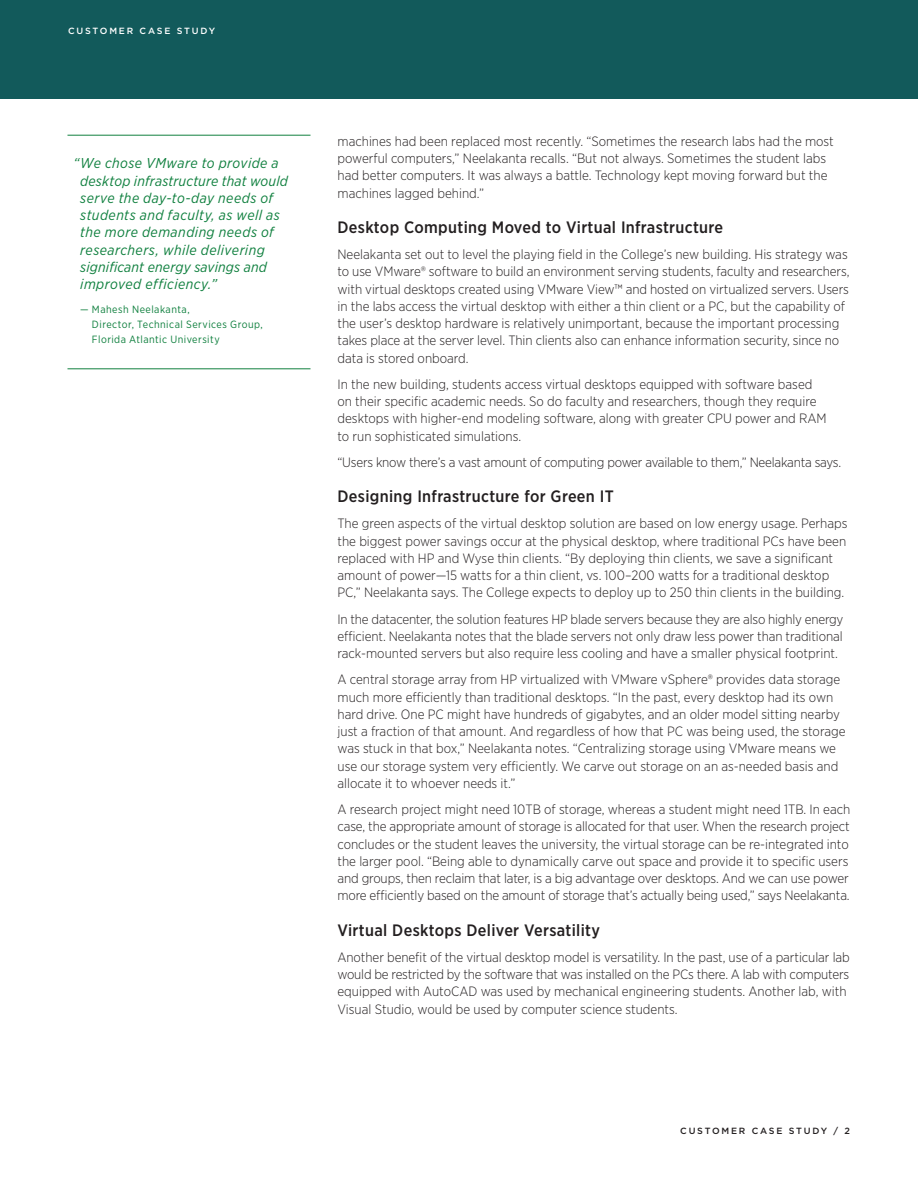
<style>
.page{position:relative;width:918px;height:1188px;background:#fff}
.page>*{position:absolute;margin:0;border:0;box-sizing:border-box;transform-origin:0 0}
.t1{font:500 16.5px "Gotham Narrow";letter-spacing:.02em;color:#231f20}
.t2{font:italic 14.25px/17.2px "Gotham Narrow";letter-spacing:.025em;color:#10803f}
.t3{font:300 13.5px/17.2px "Gotham Narrow";color:#231f20}
.t4{font:10.5px/15px "Gotham Narrow";letter-spacing:.045em;color:#10803f}
.t5{font:500 9px "Gotham";letter-spacing:.2em;color:#231f20}
.t6{font:500 9px "Gotham";letter-spacing:.2em;color:#fff}
</style>
<div class="page">
<div style="left:0;top:0;width:918px;height:99px;background:#125a5b"></div>
<hr style="left:68px;top:135px;width:242px;height:1px;background:#10803f">
<hr style="left:68px;top:369px;width:242px;height:1px;background:#10803f">
<p class="t6" style="left:68px;top:25px;width:80px">CUSTOMER CASE</p>
<p class="t6" style="left:177px;top:25px;width:8px">STU</p>
<p class="t6" style="left:200px;top:25px;width:16px">DY</p>
<p class="t2" style="left:80px;top:154px;width:209px;text-indent:-7px">“We chose VMware to provide a desktop infrastructure that would serve the day-to-day needs of students and faculty, as well as the more demanding needs of researchers, while delivering significant energy savings and improved efficiency.”</p>
<p class="t4" style="left:92px;top:302px;width:172px;text-indent:-12px">— Mahesh Neelakanta,<br>Director, Technical Services Group,<br>Florida Atlantic University</p>
<p class="t3" style="left:338px;top:132px;width:498px">machines had been replaced most recently. “Sometimes the research labs had the most powerful computers,” Neelakanta recalls. “But not always. Sometimes the student labs had better computers. It was always a battle. Technology kept moving forward but the machines lagged behind.”</p>
<p class="t1" style="left:338px;top:217px;width:387px">Desktop Computing Moved to Virtual Infrastructure</p>
<p class="t3" style="left:338px;top:245px;width:513px">Neelakanta set out to level the playing field in the College’s new building. His strategy was to use VMware® software to build an environment serving students, faculty and researchers, with virtual desktops created using VMware View™ and hosted on virtualized servers. Users in the labs access the virtual desktop with either a thin client or a PC, but the capability of the user’s desktop hardware is relatively unimportant, because the important processing takes place at the server level. Thin clients also can enhance information security, since no data is stored onboard.</p>
<p class="t3" style="left:338px;top:375px;width:491px">In the new building, students access virtual desktops equipped with software based on their specific academic needs. So do faculty and researchers, though they require desktops with higher-end modeling software, along with greater CPU power and RAM to run sophisticated simulations.</p>
<p class="t3" style="left:338px;top:453px;width:505px">“Users know there’s a vast amount of computing power available to them,” Neelakanta says.</p>
<p class="t1" style="left:338px;top:486px;width:278px">Designing Infrastructure for Green IT</p>
<p class="t3" style="left:338px;top:515px;width:512px">The green aspects of the virtual desktop solution are based on low energy usage. Perhaps the biggest power savings occur at the physical desktop, where traditional PCs have been replaced with HP and Wyse thin clients. “By deploying thin clients, we save a significant amount of power—15 watts for a thin client, vs. 100–200 watts for a traditional desktop PC,” Neelakanta says. The College expects to deploy up to 250 thin clients in the building.</p>
<p class="t3" style="left:338px;top:610px;width:507px;text-align:justify">In the datacenter, the solution features HP blade servers because they are also highly energy efficient. Neelakanta notes that the blade servers not only draw less power than traditional rack-mounted servers but also require less cooling and have a smaller physical footprint.</p>
<p class="t3" style="left:338px;top:671px;width:510px">A central storage array from HP virtualized with VMware vSphere® provides data storage much more efficiently than traditional desktops. “In the past, every desktop had its own hard drive. One PC might have hundreds of gigabytes, and an older model sitting nearby just a fraction of that amount. And regardless of how that PC was being used, the storage was stuck in that box,” Neelakanta notes. “Centralizing storage using VMware means we use our storage system very efficiently. We carve out storage on an as-needed basis and allocate it to whoever needs it.”</p>
<p class="t3" style="left:338px;top:800px;width:514px">A research project might need 10TB of storage, whereas a student might need 1TB. In each case, the appropriate amount of storage is allocated for that user. When the research project concludes or the student leaves the university, the virtual storage can be re-integrated into the larger pool. “Being able to dynamically carve out space and provide it to specific users and groups, then reclaim that later, is a big advantage over desktops. And we can use power more efficiently based on the amount of storage that’s actually being used,” says Neelakanta.</p>
<p class="t1" style="left:338px;top:919px;width:264px">Virtual Desktops Deliver Versatility</p>
<p class="t3" style="left:338px;top:948px;width:514px">Another benefit of the virtual desktop model is versatility. In the past, use of a particular lab would be restricted by the software that was installed on the PCs there. A lab with computers equipped with AutoCAD was used by mechanical engineering students. Another lab, with Visual Studio, would be used by computer science students.</p>
<p class="t5" style="left:680px;top:1125px;width:89px">CUSTOMER CASE</p>
<p class="t5" style="left:789px;top:1125px;width:63px">STU DY / 2</p>
</div>
